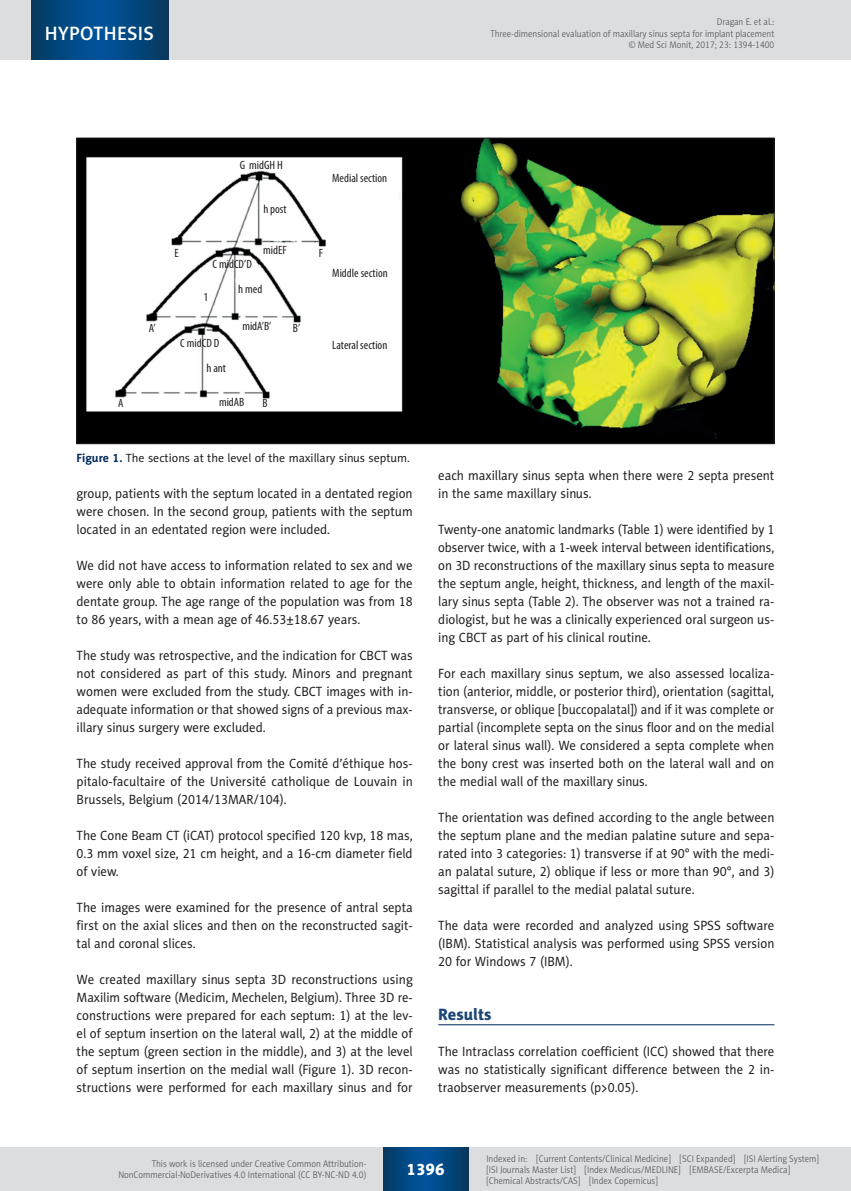
<style>
.page{position:relative;width:851px;height:1191px;background:#fff}
.page>*{position:absolute;margin:0;border:0;box-sizing:border-box;transform-origin:0 0}
.t1{font:19.5px "Naomi Sans EFN Medium";letter-spacing:.015em;color:#fff}
.MSM_Headline_1{font:16.5px "Naomi Sans EFN Heavy";color:#1a4574}
.t2{font:16.5px "Naomi Sans EFN Heavy";color:#fff}
.MSM_Body{font:13.5px/18px "Naomi Sans EFN";color:#231f20;text-align:justify;scale:.95 1}
.MSM_Body-2{font:13.5px/18px "Naomi Sans EFN";color:#231f20;text-align:justify;scale:.96 1}
.MSM_Body-3{font:13.5px/18px "Naomi Sans EFN";color:#231f20;text-align:justify;scale:.94 1}
.t3{font:condensed 12px "Myriad Pro";color:#231f20}
.MSM_Rycina_tytul{font:12px "Naomi Sans EFN";color:#231f20}
.MSM_pagina_sygnatura{font:9.75px/11.2px "Naomi Sans EFN Light";color:#57585a;scale:.9 1}
.MSM_pagina_zywa{font:9.75px/11.2px "Naomi Sans EFN Light";color:#57585a;text-align:right;scale:.9 1}
.s1{font-weight:700;color:#00295c}
</style>
<div class="page">
<hr style="left:438px;top:1024px;width:336px;height:1px;background:#00295c">
<img style="left:79px;top:140px;width:693px;height:302px">
<div style="left:0;top:1148px;width:850px;height:43px;background:#dcdddf"></div>
<svg style="left:383px;top:1147px;width:85px;height:43px;background:#02477e"></svg>
<div style="left:0;top:0;width:850px;height:60px;background:#dcdddf"></div>
<hr style="left:850px;top:0;width:1px;height:60px;background:#dcdddf">
<svg style="left:32px;top:0;width:136px;height:60px;background:#02477e"></svg>
<h1 class="t1" style="left:45px;top:22px;width:111px">HYPOTHESIS</h1>
<p class="MSM_pagina_zywa" style="left:490px;top:16px;width:317px">Dragan E. et al.:<br>Three-dimensional evaluation of maxillary sinus septa for implant placement</p>
<p class="MSM_pagina_sygnatura" style="left:628px;top:39px;width:163px">© Med Sci Monit, 2017; 23: 1394-1400</p>
<p class="t3" style="left:240px;top:157px;width:44px">G midGH H</p>
<p class="t3" style="left:263px;top:201px;width:25px">h post</p>
<p class="t3" style="left:263px;top:243px;width:25px">midEF</p>
<p class="t3" style="left:174px;top:246px;width:6px">E</p>
<p class="t3" style="left:319px;top:246px;width:6px">F</p>
<p class="t3" style="left:212px;top:257px;width:41px">C midCD’D</p>
<p class="t3" style="left:203px;top:289px;width:6px">1</p>
<p class="t3" style="left:238px;top:282px;width:26px">h med</p>
<p class="t3" style="left:242px;top:318px;width:31px">midA’B’</p>
<p class="t3" style="left:149px;top:321px;width:8px">A’</p>
<p class="t3" style="left:293px;top:321px;width:9px">B’</p>
<p class="t3" style="left:180px;top:336px;width:40px">C midCD D</p>
<p class="t3" style="left:206px;top:360px;width:21px">h ant</p>
<p class="t3" style="left:332px;top:171px;width:57px">Medial section</p>
<p class="t3" style="left:332px;top:266px;width:57px">Middle section</p>
<p class="t3" style="left:332px;top:338px;width:57px">Lateral section</p>
<p class="t3" style="left:219px;top:395px;width:27px">midAB</p>
<p class="t3" style="left:118px;top:395px;width:7px">A</p>
<p class="t3" style="left:262px;top:395px;width:7px">B</p>
<p class="MSM_Rycina_tytul" style="left:77px;top:451px;width:335px"><span class="s1">Figure 1.</span> The sections at the level of the maxillary sinus septum.</p>
<p class="MSM_Body" style="left:77px;top:484px;width:355px">group, patients with the septum located in a dentated region were chosen. In the second group, patients with the septum located in an edentated region were included.</p>
<p class="MSM_Body" style="left:77px;top:556px;width:355px">We did not have access to information related to sex and we were only able to obtain information related to age for the dentate group. The age range of the population was from 18 to 86 years, with a mean age of 46.53±18.67 years.</p>
<p class="MSM_Body" style="left:77px;top:646px;width:355px">The study was retrospective, and the indication for CBCT was not considered as part of this study. Minors and pregnant women were excluded from the study. CBCT images with in&shy;adequate information or that showed signs of a previous max&shy;illary sinus surgery were excluded.</p>
<p class="MSM_Body" style="left:77px;top:754px;width:355px">The study received approval from the Comité d’éthique hos&shy;pitalo-facultaire of the Université catholique de Louvain in Brussels, Belgium (2014/13MAR/104).</p>
<p class="MSM_Body" style="left:77px;top:826px;width:355px">The Cone Beam CT (iCAT) protocol specified 120 kvp, 18 mas, 0.3 mm voxel size, 21 cm height, and a 16-cm diameter field of view.</p>
<p class="MSM_Body" style="left:77px;top:898px;width:355px">The images were examined for the presence of antral septa first on the axial slices and then on the reconstructed sagit&shy;tal and coronal slices.</p>
<p class="MSM_Body-2" style="left:77px;top:970px;width:351px">We created maxillary sinus septa 3D reconstructions using Maxilim software (Medicim, Mechelen, Belgium). Three 3D re&shy;constructions were prepared for each septum: 1) at the lev&shy;el of septum insertion on the lateral wall, 2) at the middle of the septum (green section in the middle), and 3) at the level of septum insertion on the medial wall (Figure 1). 3D recon&shy;structions were performed for each maxillary sinus and for</p>
<p class="MSM_Body" style="left:438px;top:466px;width:355px">each maxillary sinus septa when there were 2 septa present in the same maxillary sinus.</p>
<p class="MSM_Body-3" style="left:438px;top:520px;width:359px">Twenty-one anatomic landmarks (Table 1) were identified by 1 observer twice, with a 1-week interval between identifications, on 3D reconstructions of the maxillary sinus septa to measure the septum angle, height, thickness, and length of the maxil&shy;lary sinus septa (Table 2). The observer was not a trained ra&shy;diologist, but he was a clinically experienced oral surgeon us&shy;ing CBCT as part of his clinical routine.</p>
<p class="MSM_Body" style="left:438px;top:664px;width:355px">For each maxillary sinus septum, we also assessed localiza&shy;tion (anterior, middle, or posterior third), orientation (sagittal, transverse, or oblique [buccopalatal]) and if it was complete or partial (incomplete septa on the sinus floor and on the medial or lateral sinus wall). We considered a septa complete when the bony crest was inserted both on the lateral wall and on the medial wall of the maxillary sinus.</p>
<p class="MSM_Body" style="left:438px;top:808px;width:355px">The orientation was defined according to the angle between the septum plane and the median palatine suture and sepa&shy;rated into 3 categories: 1) transverse if at 90° with the medi&shy;an palatal suture, 2) oblique if less or more than 90°, and 3) sagittal if parallel to the medial palatal suture.</p>
<p class="MSM_Body" style="left:438px;top:916px;width:355px">The data were recorded and analyzed using SPSS software (IBM). Statistical analysis was performed using SPSS version 20 for Windows 7 (IBM).</p>
<p class="MSM_Headline_1" style="left:438px;top:1004px;width:55px">Results</p>
<p class="MSM_Body" style="left:438px;top:1042px;width:355px">The Intraclass correlation coefficient (ICC) showed that there was no statistically significant difference between the 2 in&shy;traobserver measurements (p&gt;0.05).</p>
<p class="MSM_pagina_sygnatura" style="left:118px;top:1158px;width:277px;text-align:right">This work is licensed under Creative Common Attribution-<br>NonCommercial-NoDerivatives 4.0 International (CC BY-NC-ND 4.0)</p>
<p class="t2" style="left:406px;top:1159px;width:40px">1396</p>
<p class="MSM_pagina_sygnatura" style="left:486px;top:1152px;width:371px">Indexed in: [Current Contents/Clinical Medicine] [SCI Expanded] [ISI Alerting System] [ISI Journals Master List] [Index Medicus/MEDLINE] [EMBASE/Excerpta Medica] [Chemical Abstracts/CAS] [Index Copernicus]</p>
</div>
